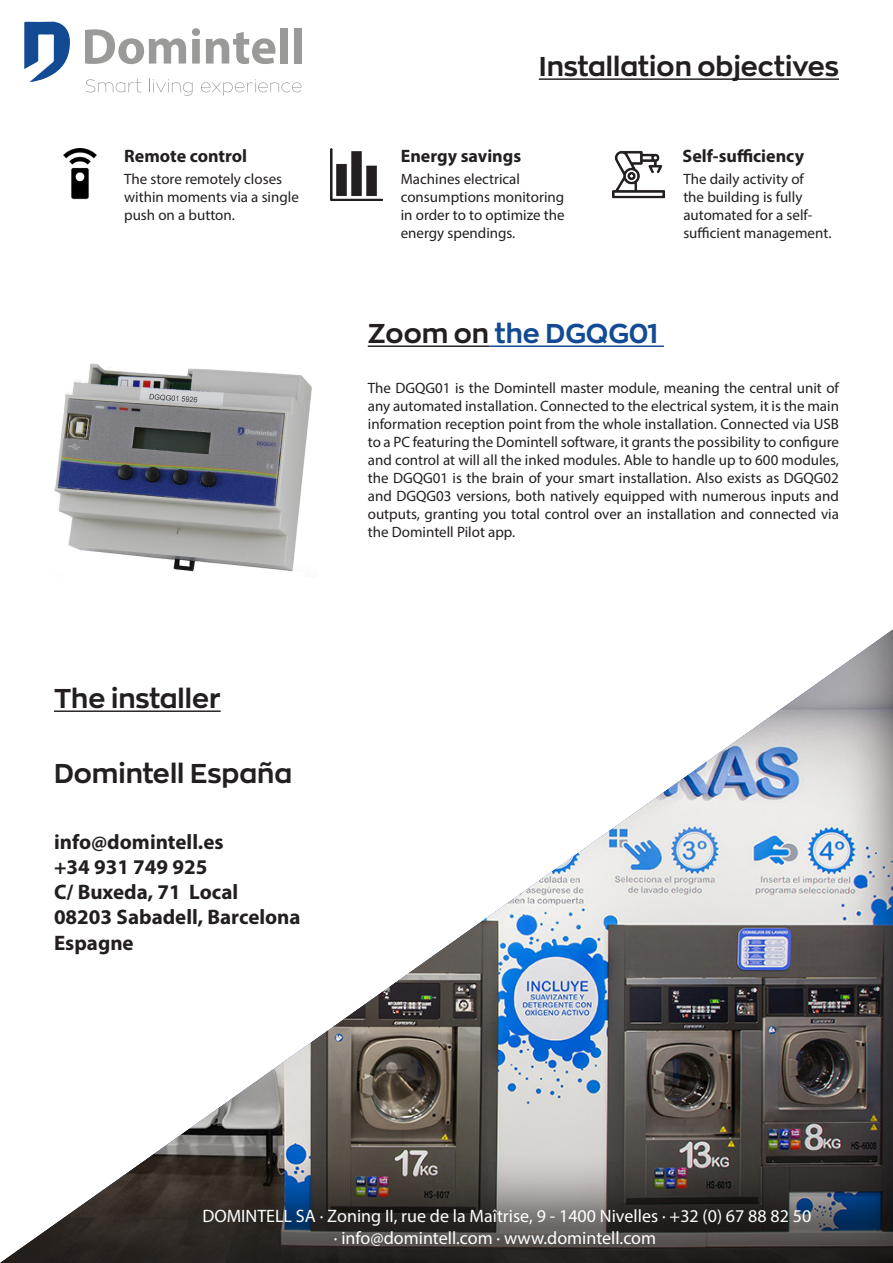
<style>
.page{position:relative;width:893px;height:1263px;background:#fff}
.page>*{position:absolute;margin:0;border:0;box-sizing:border-box;transform-origin:0 0}
.t1{font:700 27px "Zona Pro";color:#231f20}
.t2{font:700 27px "Zona Pro";color:#124a93}
.t3{font:700 21px "Myriad Pro";color:#231f20}
.t4{font:18px "Myriad Pro";color:#fff}
.t5{font:700 18px "Myriad Pro";color:#231f20}
.t6{font:15px/18px "Myriad Pro";color:#231f20}
.s1{color:#231f20}
</style>
<div class="page">
<hr style="left:539px;top:78px;width:300px;height:2px;background:#231f20">
<hr style="left:368px;top:345px;width:121px;height:2px;background:#231f20">
<hr style="left:489px;top:345px;width:175px;height:2px;background:#124a93">
<div style="left:0;top:627px;width:893px;height:636px;background:#231f20;opacity:.75"></div>
<img style="left:54px;top:364px;width:258px;height:208px">
<img style="left:63px;top:149px;width:34px;height:51px">
<img style="left:331px;top:149px;width:51px;height:52px">
<img style="left:612px;top:150px;width:52px;height:49px">
<svg style="left:24px;top:22px;width:46px;height:60px"></svg>
<svg style="left:86px;top:79px;width:55px;height:13px"></svg>
<svg style="left:149px;top:79px;width:44px;height:17px"></svg>
<svg style="left:201px;top:79px;width:101px;height:16px"></svg>
<svg style="left:85px;top:29px;width:101px;height:35px"></svg>
<svg style="left:192px;top:28px;width:8px;height:36px"></svg>
<svg style="left:206px;top:32px;width:69px;height:32px"></svg>
<div style="left:280px;top:28px;width:8px;height:36px;background:#9a9a99"></div>
<div style="left:294px;top:28px;width:8px;height:36px;background:#9a9a99"></div>
<p class="t1" style="left:539px;top:50px;width:302px">Installation objectives</p>
<p class="t5" style="left:124px;top:145px;width:125px">Remote control</p>
<p class="t5" style="left:401px;top:145px;width:122px">Energy savings</p>
<p class="t5" style="left:682px;top:145px;width:123px">Self-sufficiency</p>
<p class="t6" style="left:124px;top:170px;width:176px">The store remotely closes within moments via a single push on a button.</p>
<p class="t6" style="left:401px;top:170px;width:165px">Machines electrical consumptions monitoring in order to to optimize the energy spendings.</p>
<p class="t6" style="left:683px;top:170px;width:150px">The daily activity of<br>the building is fully automated for a self&shy;sufficient management.</p>
<p class="t2" style="left:368px;top:317px;width:292px"><span class="s1">Zoom on</span> the DGQG01</p>
<p class="t1" style="left:54px;top:682px;width:168px">The installer</p>
<p class="t1" style="left:54px;top:757px;width:240px">Domintell España</p>
<p class="t3" style="left:54px;top:828px;width:171px">info@domintell.es</p>
<p class="t3" style="left:54px;top:853px;width:155px">+34 931 749 925</p>
<p class="t3" style="left:54px;top:878px;width:186px">C/ Buxeda, 71 Local</p>
<p class="t3" style="left:54px;top:903px;width:248px">08203 Sabadell, Barcelona</p>
<p class="t3" style="left:54px;top:929px;width:81px">Espagne</p>
<p class="t6" style="left:368px;top:378px;width:473px;text-align:justify">The DGQG01 is the Domintell master module, meaning the central unit of any automated installation. Connected to the electrical system, it is the main information reception point from the whole installation. Connected via USB to a PC featuring the Domintell software, it grants the possibility to configure and control at will all the inked modules. Able to handle up to 600 modules, the DGQG01 is the brain of your smart installation. Also exists as DGQG02 and DGQG03 versions, both natively equipped with numerous inputs and outputs, granting you total control over an installation and connected via the Domintell Pilot app.</p>
<p class="t4" style="left:202px;top:1205px;width:610px">DOMINTELL SA · Zoning II, rue de la Maîtrise, 9 - 1400 Nivelles · +32 (0) 67 88 82 50</p>
<p class="t4" style="left:334px;top:1227px;width:324px">· info@domintell.com · www.domintell.com</p>
</div>
